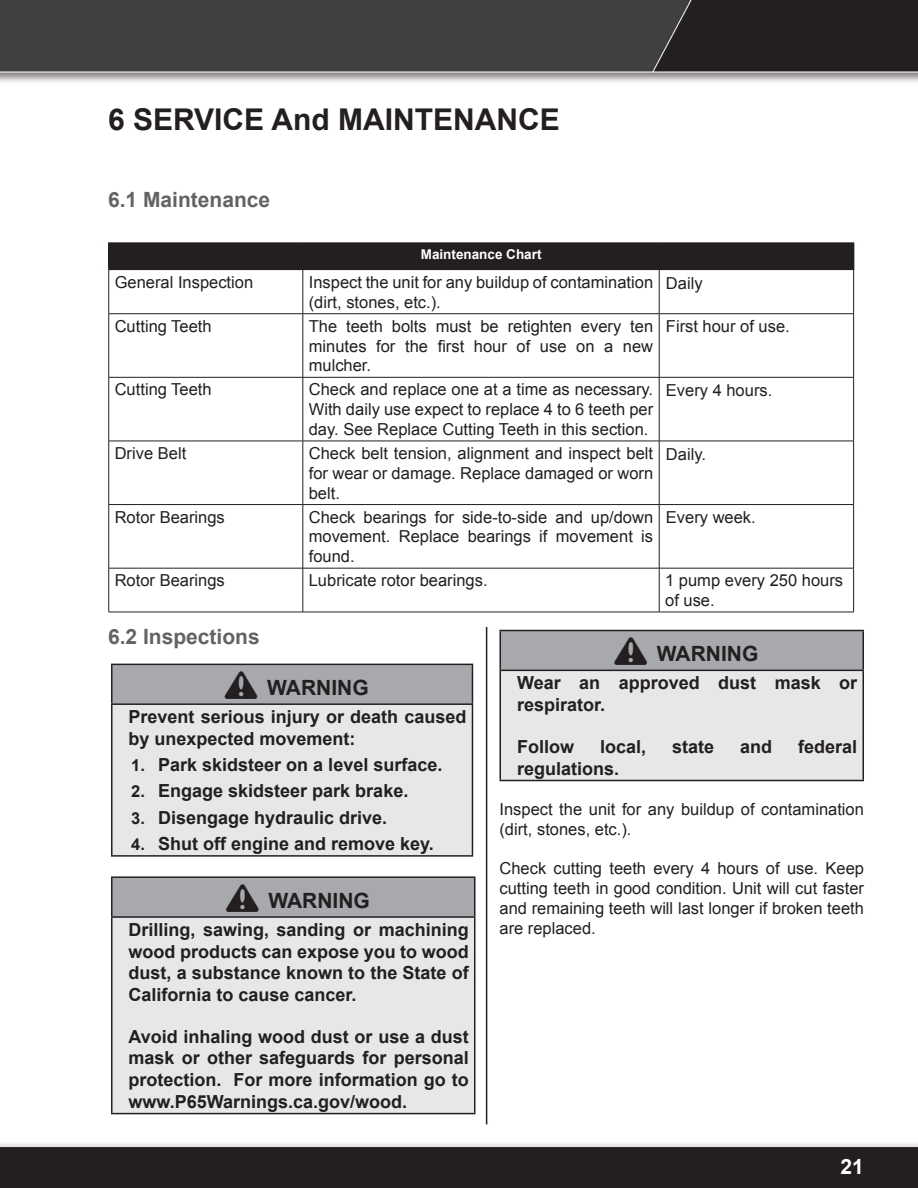
<style>
.page{position:relative;width:918px;height:1188px;background:#fff}
.page>*{position:absolute;margin:0;border:0;box-sizing:border-box;transform-origin:0 0}
.Page_Heading{font:700 30px "Arial";color:#231f20}
.Secondary_Heading{font:700 21px "Arial";color:#636366}
.Warnings{font:700 21px "Arial";color:#231f20}
.t1{font:700 21px "Arial";color:#fff}
.Warning_Text{font:700 18px/21.6px "Arial";color:#231f20}
.Regular_Text{font:16.5px/19.8px "Arial";color:#231f20;text-align:justify}
.Table_Text___Heading{font:700 13.5px "Arial";color:#fff}
.s1{font-family:"Warning Box";font-weight:400;font-size:30px}
.s2{font-size:16.5px}
</style>
<div class="page">
<img style="left:0;top:0;width:918px;height:1188px">
<div style="left:109px;top:243px;width:745px;height:26px;background:#231f20"></div>
<hr style="left:108px;top:242px;width:195px;height:2px;background:#231f20">
<hr style="left:108px;top:244px;width:2px;height:25px;background:#231f20">
<hr style="left:303px;top:242px;width:356px;height:2px;background:#231f20">
<hr style="left:659px;top:242px;width:195px;height:2px;background:#231f20">
<hr style="left:108px;top:269px;width:195px;height:1px;background:#231f20">
<hr style="left:303px;top:269px;width:356px;height:1px;background:#231f20">
<hr style="left:659px;top:269px;width:195px;height:1px;background:#231f20">
<hr style="left:108px;top:270px;width:1px;height:44px;background:#231f20">
<hr style="left:303px;top:270px;width:1px;height:44px;background:#231f20">
<hr style="left:659px;top:270px;width:1px;height:44px;background:#231f20">
<hr style="left:853px;top:270px;width:1px;height:44px;background:#231f20">
<hr style="left:109px;top:313px;width:194px;height:1px;background:#231f20">
<hr style="left:108px;top:314px;width:1px;height:63px;background:#231f20">
<hr style="left:303px;top:313px;width:356px;height:1px;background:#231f20">
<hr style="left:303px;top:314px;width:1px;height:63px;background:#231f20">
<hr style="left:659px;top:313px;width:195px;height:1px;background:#231f20">
<hr style="left:659px;top:314px;width:1px;height:63px;background:#231f20">
<hr style="left:853px;top:314px;width:1px;height:63px;background:#231f20">
<hr style="left:109px;top:377px;width:194px;height:1px;background:#231f20">
<hr style="left:108px;top:378px;width:1px;height:63px;background:#231f20">
<hr style="left:303px;top:377px;width:356px;height:1px;background:#231f20">
<hr style="left:303px;top:378px;width:1px;height:63px;background:#231f20">
<hr style="left:659px;top:377px;width:195px;height:1px;background:#231f20">
<hr style="left:659px;top:378px;width:1px;height:63px;background:#231f20">
<hr style="left:853px;top:378px;width:1px;height:63px;background:#231f20">
<hr style="left:109px;top:441px;width:194px;height:1px;background:#231f20">
<hr style="left:108px;top:441px;width:1px;height:63px;background:#231f20">
<hr style="left:303px;top:441px;width:356px;height:1px;background:#231f20">
<hr style="left:303px;top:441px;width:1px;height:63px;background:#231f20">
<hr style="left:659px;top:441px;width:195px;height:1px;background:#231f20">
<hr style="left:659px;top:441px;width:1px;height:63px;background:#231f20">
<hr style="left:853px;top:441px;width:1px;height:63px;background:#231f20">
<hr style="left:109px;top:504px;width:194px;height:1px;background:#231f20">
<hr style="left:108px;top:505px;width:1px;height:63px;background:#231f20">
<hr style="left:303px;top:504px;width:356px;height:1px;background:#231f20">
<hr style="left:303px;top:505px;width:1px;height:63px;background:#231f20">
<hr style="left:659px;top:504px;width:195px;height:1px;background:#231f20">
<hr style="left:659px;top:505px;width:1px;height:63px;background:#231f20">
<hr style="left:853px;top:505px;width:1px;height:63px;background:#231f20">
<hr style="left:109px;top:568px;width:194px;height:1px;background:#231f20">
<hr style="left:108px;top:568px;width:1px;height:44px;background:#231f20">
<hr style="left:303px;top:568px;width:356px;height:1px;background:#231f20">
<hr style="left:303px;top:568px;width:1px;height:44px;background:#231f20">
<hr style="left:659px;top:568px;width:195px;height:1px;background:#231f20">
<hr style="left:659px;top:568px;width:1px;height:44px;background:#231f20">
<hr style="left:853px;top:568px;width:1px;height:44px;background:#231f20">
<hr style="left:109px;top:612px;width:194px;height:1px;background:#231f20">
<hr style="left:303px;top:612px;width:356px;height:1px;background:#231f20">
<hr style="left:659px;top:612px;width:195px;height:1px;background:#231f20">
<div style="left:112px;top:664px;width:360px;height:40px;background:#a8a9ad"></div>
<div style="left:112px;top:704px;width:360px;height:152px;background:#e6e7e9"></div>
<hr style="left:111px;top:664px;width:362px;height:1px;background:#231f20">
<hr style="left:111px;top:665px;width:1px;height:38px;background:#231f20">
<hr style="left:472px;top:665px;width:1px;height:38px;background:#231f20">
<hr style="left:111px;top:703px;width:362px;height:2px;background:#231f20">
<hr style="left:111px;top:705px;width:1px;height:150px;background:#231f20">
<hr style="left:472px;top:705px;width:1px;height:150px;background:#231f20">
<hr style="left:111px;top:855px;width:362px;height:2px;background:#231f20">
<div style="left:112px;top:877px;width:363px;height:40px;background:#a8a9ad"></div>
<div style="left:112px;top:917px;width:363px;height:197px;background:#e6e7e9"></div>
<hr style="left:111px;top:876px;width:365px;height:2px;background:#231f20">
<hr style="left:111px;top:878px;width:1px;height:38px;background:#231f20">
<hr style="left:474px;top:878px;width:2px;height:38px;background:#231f20">
<hr style="left:111px;top:916px;width:365px;height:2px;background:#231f20">
<hr style="left:111px;top:918px;width:1px;height:195px;background:#231f20">
<hr style="left:474px;top:918px;width:2px;height:195px;background:#231f20">
<hr style="left:111px;top:1113px;width:365px;height:1px;background:#231f20">
<div style="left:500px;top:631px;width:363px;height:39px;background:#a8a9ad"></div>
<div style="left:500px;top:670px;width:363px;height:111px;background:#e6e7e9"></div>
<hr style="left:500px;top:630px;width:364px;height:1px;background:#231f20">
<hr style="left:500px;top:631px;width:1px;height:39px;background:#231f20">
<hr style="left:862px;top:631px;width:2px;height:39px;background:#231f20">
<hr style="left:500px;top:670px;width:364px;height:1px;background:#231f20">
<hr style="left:500px;top:671px;width:1px;height:109px;background:#231f20">
<hr style="left:862px;top:671px;width:2px;height:109px;background:#231f20">
<hr style="left:500px;top:780px;width:364px;height:1px;background:#231f20">
<hr style="left:486px;top:627px;width:1px;height:497px;background:#231f20">
<p class="Page_Heading" style="left:108px;top:99px;width:453px">6 SERVICE And MAINTENANCE</p>
<p class="Secondary_Heading" style="left:108px;top:185px;width:164px">6.1 Maintenance</p>
<p class="Table_Text___Heading" style="left:421px;top:245px;width:122px">Maintenance Chart</p>
<p class="Regular_Text" style="left:115px;top:272px;width:140px">General Inspection</p>
<p class="Regular_Text" style="left:309px;top:272px;width:346px">Inspect the unit for any buildup of contamination (dirt, stones, etc.).</p>
<p class="Regular_Text" style="left:666px;top:273px;width:38px">Daily</p>
<p class="Regular_Text" style="left:115px;top:316px;width:98px">Cutting Teeth</p>
<p class="Regular_Text" style="left:309px;top:316px;width:346px">The teeth bolts must be retighten every ten minutes for the first hour of use on a new mulcher.</p>
<p class="Regular_Text" style="left:666px;top:317px;width:125px">First hour of use.</p>
<p class="Regular_Text" style="left:115px;top:380px;width:98px">Cutting Teeth</p>
<p class="Regular_Text" style="left:309px;top:380px;width:346px">Check and replace one at a time as necessary.<br>With daily use expect to replace 4 to 6 teeth per day. See Replace Cutting Teeth in this section.</p>
<p class="Regular_Text" style="left:666px;top:381px;width:108px">Every 4 hours.</p>
<p class="Regular_Text" style="left:115px;top:443px;width:73px">Drive Belt</p>
<p class="Regular_Text" style="left:309px;top:443px;width:346px">Check belt tension, alignment and inspect belt for wear or damage. Replace damaged or worn belt.</p>
<p class="Regular_Text" style="left:666px;top:444px;width:42px">Daily.</p>
<p class="Regular_Text" style="left:115px;top:507px;width:112px">Rotor Bearings</p>
<p class="Regular_Text" style="left:309px;top:507px;width:346px">Check bearings for side-to-side and up/down movement. Replace bearings if movement is found.</p>
<p class="Regular_Text" style="left:666px;top:508px;width:91px">Every week.</p>
<p class="Regular_Text" style="left:115px;top:571px;width:112px">Rotor Bearings</p>
<p class="Regular_Text" style="left:309px;top:571px;width:180px">Lubricate rotor bearings.</p>
<p class="Regular_Text" style="left:665px;top:571px;width:179px">1 pump every 250 hours of use.</p>
<p class="Secondary_Heading" style="left:108px;top:622px;width:153px">6.2 Inspections</p>
<p class="Warnings" style="left:229px;top:674px;width:141px"><span class="s1">^</span> WARNING</p>
<p class="Warning_Text" style="left:129px;top:707px;width:339px">Prevent serious injury or death caused by unexpected movement:</p>
<p class="Warning_Text" style="left:131px;top:755px;width:310px"><span class="s2">1.</span> Park skidsteer on a level surface.</p>
<p class="Warning_Text" style="left:131px;top:781px;width:276px"><span class="s2">2.</span> Engage skidsteer park brake.</p>
<p class="Warning_Text" style="left:131px;top:807px;width:255px"><span class="s2">3.</span> Disengage hydraulic drive.</p>
<p class="Warning_Text" style="left:131px;top:833px;width:302px"><span class="s2">4.</span> Shut off engine and remove key.</p>
<p class="Warnings" style="left:230px;top:887px;width:141px"><span class="s1">^</span> WARNING</p>
<p class="Warning_Text" style="left:129px;top:920px;width:342px;text-align:justify">Drilling, sawing, sanding or machining wood products can expose you to wood dust, a substance known to the State of California to cause cancer.</p>
<p class="Warning_Text" style="left:129px;top:1026px;width:342px;text-align:justify">Avoid inhaling wood dust or use a dust mask or other safeguards for personal protection. For more information go to www.P65Warnings.ca.gov/wood.</p>
<p class="Warnings" style="left:619px;top:640px;width:141px"><span class="s1">^</span> WARNING</p>
<p class="Warning_Text" style="left:517px;top:673px;width:342px">Wear an approved dust mask or respirator.</p>
<p class="Warning_Text" style="left:517px;top:736px;width:59px">Follow</p>
<p class="Warning_Text" style="left:600px;top:736px;width:48px">local,</p>
<p class="Warning_Text" style="left:672px;top:736px;width:44px">state</p>
<p class="Warning_Text" style="left:740px;top:736px;width:34px">and</p>
<p class="Warning_Text" style="left:798px;top:736px;width:61px">federal</p>
<p class="Warning_Text" style="left:517px;top:758px;width:101px">regulations.</p>
<p class="Regular_Text" style="left:500px;top:799px;width:366px">Inspect the unit for any buildup of contamination (dirt, stones, etc.).</p>
<p class="Regular_Text" style="left:500px;top:859px;width:366px">Check cutting teeth every 4 hours of use. Keep cutting teeth in good condition. Unit will cut faster and remaining teeth will last longer if broken teeth are replaced.</p>
<p class="t1" style="left:841px;top:1152px;width:25px">21</p>
</div>
